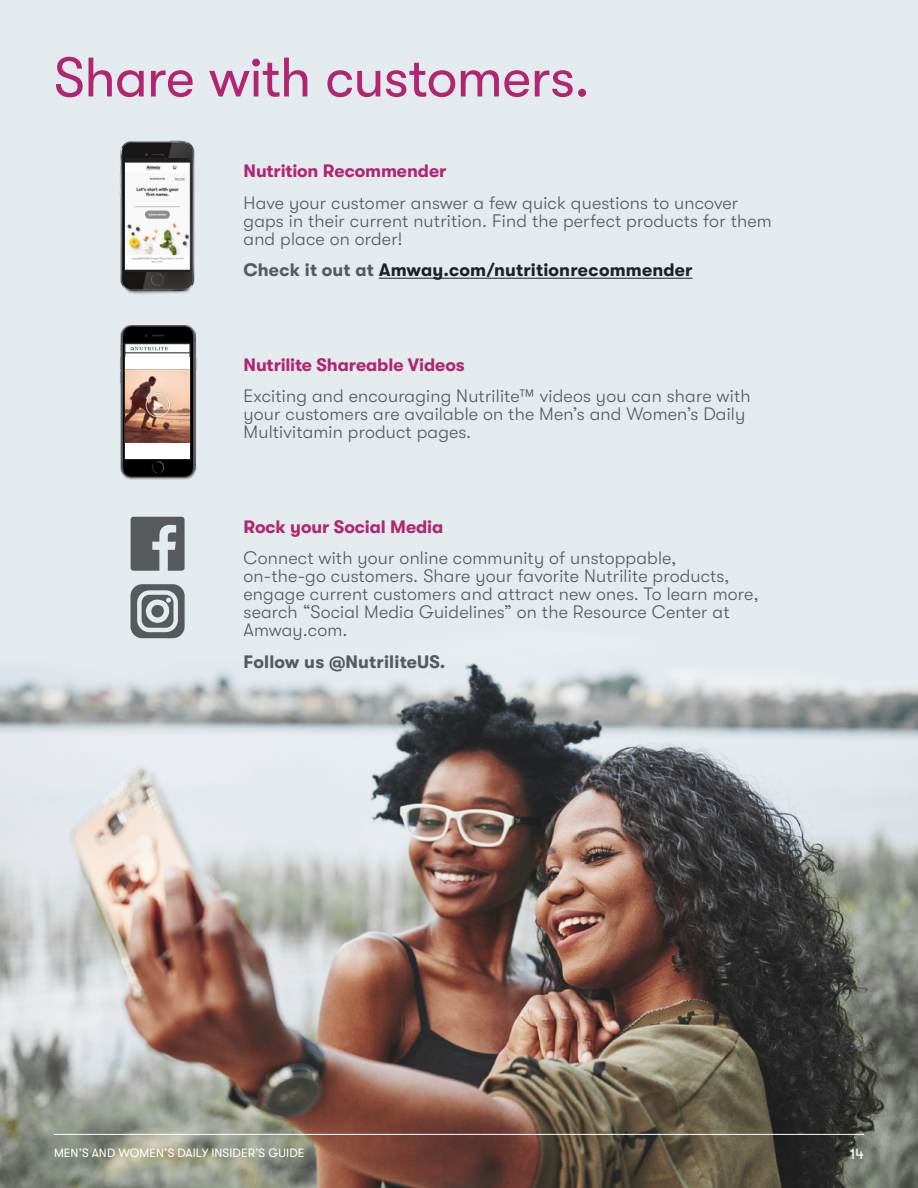
<style>
.page{position:relative;width:918px;height:1188px;background:#fff}
.page>*{position:absolute;margin:0;border:0;box-sizing:border-box;transform-origin:0 0}
.t1{font:55.5px "GT Walsheim";letter-spacing:-.015em;color:#b12672}
.t2{font:300 18px/18px "GT Walsheim";letter-spacing:.01em;color:#58595b}
.t3{font:700 18px "GT Walsheim";letter-spacing:-.005em;color:#b12672}
.t4{font:700 18px "GT Walsheim";letter-spacing:.01em;color:#231f20}
.t5{font:700 18px "GT Walsheim";letter-spacing:.01em;color:#58595b}
.t6{font:15px "GT Walsheim";color:#fff}
.t7{font:12px "GT Walsheim";letter-spacing:.01em;color:#fff}
.s1{color:#58595b}
</style>
<div class="page">
<img style="left:0;top:0;width:918px;height:1188px">
<hr style="left:54px;top:1134px;width:810px;height:1px;background:#fff">
<svg style="left:131px;top:517px;width:54px;height:54px;background:#747678"></svg>
<svg style="left:131px;top:584px;width:54px;height:54px;background:#898d8f"></svg>
<div style="left:120px;top:325px;width:77px;height:155px;background:#231f20;opacity:.35"></div>
<img style="left:120px;top:326px;width:75px;height:152px">
<svg style="left:125px;top:344px;width:65px;height:116px"></svg>
<div style="left:125px;top:357px;width:65px;height:101px;background:#fff"></div>
<img style="left:125px;top:369px;width:65px;height:73px">
<img style="left:135px;top:382px;width:45px;height:45px">
<img style="left:118px;top:135px;width:79px;height:165px">
<img style="left:125px;top:158px;width:65px;height:114px">
<hr style="left:379px;top:278px;width:314px;height:1px;background:#231f20">
<h1 class="t1" style="left:54px;top:47px;width:538px">Share with customers.</h1>
<p class="t3" style="left:244px;top:161px;width:204px">Nutrition Recommender</p>
<p class="t2" style="left:244px;top:194px;width:530px">Have your customer answer a few quick questions to uncover gaps in their current nutrition. Find the perfect products for them and place on order!</p>
<p class="t4" style="left:244px;top:260px;width:450px"><span class="s1">Check it out at</span> Amway.com/nutritionrecommender</p>
<p class="t3" style="left:244px;top:355px;width:223px">Nutrilite Shareable Videos</p>
<p class="t2" style="left:244px;top:387px;width:509px">Exciting and encouraging Nutrilite™ videos you can share with your customers are available on the Men’s and Women’s Daily<br>Multivitamin product pages.</p>
<p class="t3" style="left:244px;top:517px;width:201px">Rock your Social Media</p>
<p class="t2" style="left:244px;top:549px;width:517px">Connect with your online community of unstoppable, on-the-go customers. Share your favorite Nutrilite products, engage current customers and attract new ones. To learn more, search “Social Media Guidelines” on the Resource Center at Amway.com.</p>
<p class="t5" style="left:244px;top:652px;width:203px">Follow us @NutriliteUS.</p>
<p class="t7" style="left:54px;top:1146px;width:252px">MEN’S AND WOMEN’S DAILY INSIDER’S GUIDE</p>
<p class="t6" style="left:850px;top:1145px;width:16px">14</p>
</div>
